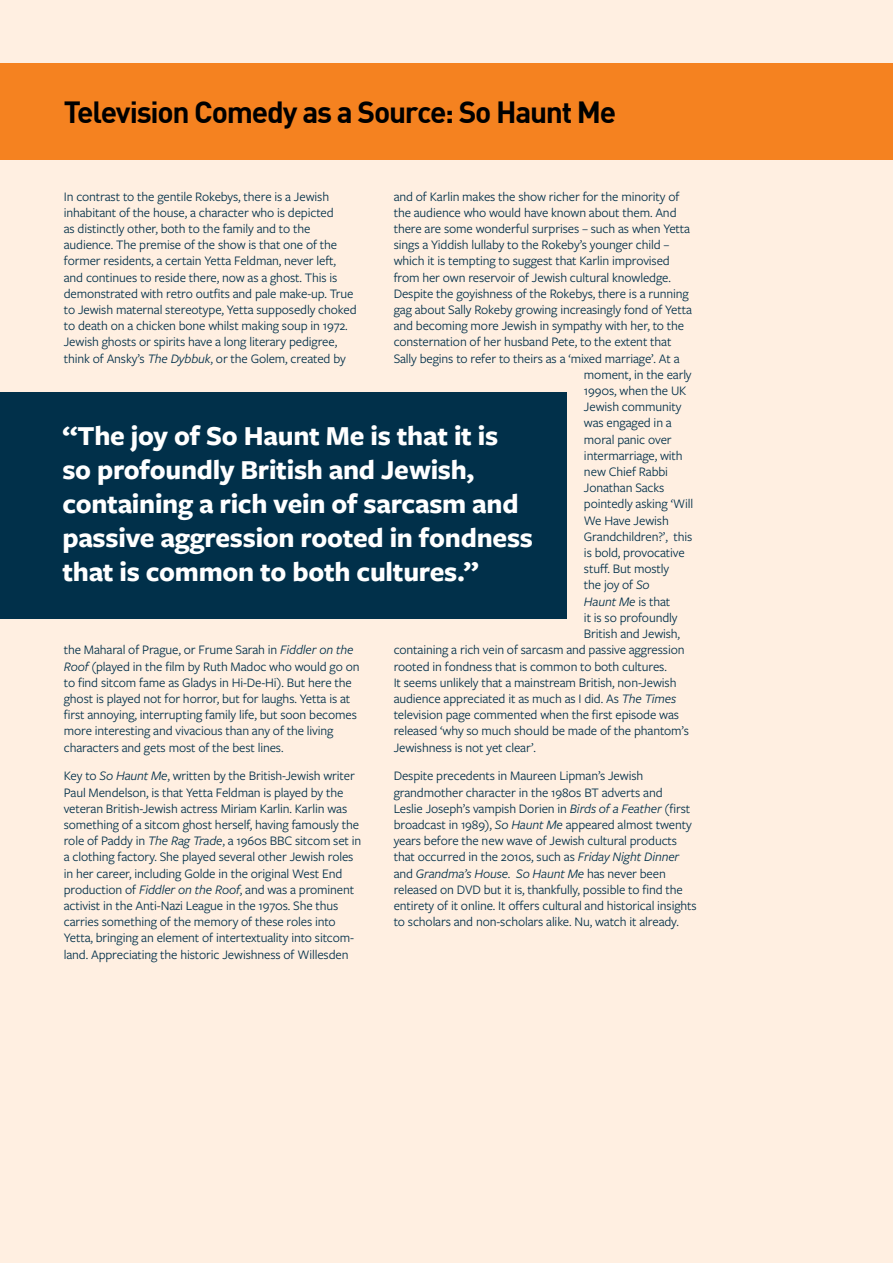
<style>
.page{position:relative;width:893px;height:1263px;background:#ffefe1}
.page>*{position:absolute;margin:0;border:0;box-sizing:border-box;transform-origin:0 0}
.t1{font:700 30px "DINOT";letter-spacing:-.045em;color:#000}
.t2{font:700 28.5px/34.2px "Freight Sans Pro";letter-spacing:-.01em;color:#fff}
.t3{font:13.5px/16.2px "Freight Sans Pro";letter-spacing:-.01em;color:#01304a}
.t4{font:italic 13.5px "Freight Sans Pro";letter-spacing:-.01em;color:#01304a}
.s1{font-style:italic}
.s2{font-style:normal}
</style>
<div class="page">
<div style="left:0;top:64px;width:893px;height:96px;background:#f58220"></div>
<div style="left:0;top:392px;width:567px;height:227px;background:#01304a"></div>
<h1 class="t1" style="left:64px;top:89px;width:554px">Television Comedy as a Source: So Haunt Me</h1>
<p class="t3" style="left:394px;top:188px;width:287px">and of Karlin makes the show richer for the minority of</p>
<p class="t3" style="left:394px;top:204px;width:284px">the audience who would have known about them. And</p>
<p class="t3" style="left:394px;top:220px;width:298px">there are some wonderful surprises – such as when Yetta</p>
<p class="t3" style="left:394px;top:236px;width:277px">sings a Yiddish lullaby to the Rokeby’s younger child –</p>
<p class="t3" style="left:394px;top:252px;width:278px">which it is tempting to suggest that Karlin improvised</p>
<p class="t3" style="left:394px;top:269px;width:279px">from her own reservoir of Jewish cultural knowledge.</p>
<p class="t3" style="left:394px;top:285px;width:297px">Despite the goyishness of the Rokebys, there is a running</p>
<p class="t3" style="left:394px;top:301px;width:300px">gag about Sally Rokeby growing increasingly fond of Yetta</p>
<p class="t3" style="left:394px;top:317px;width:292px">and becoming more Jewish in sympathy with her, to the</p>
<p class="t3" style="left:394px;top:333px;width:279px">consternation of her husband Pete, to the extent that</p>
<p class="t3" style="left:394px;top:350px;width:287px">Sally begins to refer to theirs as a ‘mixed marriage’. At a</p>
<p class="t3" style="left:584px;top:366px;width:109px">moment, in the early</p>
<p class="t3" style="left:584px;top:382px;width:104px">1990s, when the UK</p>
<p class="t3" style="left:584px;top:398px;width:99px">Jewish community</p>
<p class="t3" style="left:584px;top:414px;width:89px">was engaged in a</p>
<p class="t3" style="left:584px;top:431px;width:89px">moral panic over</p>
<p class="t3" style="left:584px;top:447px;width:100px">intermarriage, with</p>
<p class="t3" style="left:584px;top:463px;width:86px">new Chief Rabbi</p>
<p class="t3" style="left:584px;top:479px;width:82px">Jonathan Sacks</p>
<p class="t3" style="left:584px;top:495px;width:111px">pointedly asking ‘Will</p>
<p class="t3" style="left:584px;top:512px;width:86px">We Have Jewish</p>
<p class="t3" style="left:584px;top:528px;width:110px">Grandchildren?’, this</p>
<p class="t3" style="left:584px;top:544px;width:102px">is bold, provocative</p>
<p class="t3" style="left:584px;top:560px;width:87px">stuff. But mostly</p>
<p class="t3" style="left:584px;top:576px;width:67px">the joy of <span class="s1">So</span></p>
<p class="t4" style="left:584px;top:592px;width:88px">Haunt Me <span class="s2">is that</span></p>
<p class="t3" style="left:584px;top:609px;width:95px">it is so profoundly</p>
<p class="t3" style="left:584px;top:625px;width:98px">British and Jewish,</p>
<p class="t3" style="left:394px;top:641px;width:292px">containing a rich vein of sarcasm and passive aggression</p>
<p class="t3" style="left:394px;top:657px;width:275px">rooted in fondness that is common to both cultures.</p>
<p class="t3" style="left:394px;top:674px;width:284px">It seems unlikely that a mainstream British, non-Jewish</p>
<p class="t3" style="left:394px;top:690px;width:284px">audience appreciated it as much as I did. As <span class="s1">The Times</span></p>
<p class="t3" style="left:394px;top:706px;width:287px">television page commented when the first episode was</p>
<p class="t3" style="left:394px;top:722px;width:297px">released ‘why so much should be made of the phantom’s</p>
<p class="t3" style="left:394px;top:738px;width:144px">Jewishness is not yet clear’.</p>
<p class="t3" style="left:394px;top:767px;width:305px">Despite precedents in Maureen Lipman’s Jewish grandmother character in the 1980s BT adverts and<br>Leslie Joseph’s vampish Dorien in <span class="s1">Birds of a Feather</span> (first broadcast in 1989), <span class="s1">So Haunt Me</span> appeared almost twenty years before the new wave of Jewish cultural products that occurred in the 2010s, such as <span class="s1">Friday Night Dinner </span>and <span class="s1">Grandma’s House</span>. <span class="s1">So Haunt Me</span> has never been released on DVD but it is, thankfully, possible to find the entirety of it online. It offers cultural and historical insights to scholars and non-scholars alike. Nu, watch it already.</p>
<p class="t3" style="left:64px;top:188px;width:294px">In contrast to the gentile Rokebys, there is a Jewish inhabitant of the house, a character who is depicted<br>as distinctly other, both to the family and to the audience. The premise of the show is that one of the former residents, a certain Yetta Feldman, never left, and continues to reside there, now as a ghost. This is demonstrated with retro outfits and pale make-up. True to Jewish maternal stereotype, Yetta supposedly choked to death on a chicken bone whilst making soup in 1972.<br>Jewish ghosts or spirits have a long literary pedigree, think of Ansky’s <span class="s1">The Dybbuk</span>, or the Golem, created by</p>
<h2 class="t2" style="left:62px;top:417px;width:472px">“The joy of So Haunt Me is that it is so profoundly British and Jewish, containing a rich vein of sarcasm and passive aggression rooted in fondness that is common to both cultures.”</h2>
<p class="t3" style="left:64px;top:641px;width:297px">the Maharal of Prague, or Frume Sarah in <span class="s1">Fiddler on the Roof</span> (played in the film by Ruth Madoc who would go on to find sitcom fame as Gladys in Hi-De-Hi). But here the ghost is played not for horror, but for laughs. Yetta is at first annoying, interrupting family life, but soon becomes more interesting and vivacious than any of the living characters and gets most of the best lines.</p>
<p class="t3" style="left:64px;top:767px;width:299px">Key to <span class="s1">So Haunt Me</span>, written by the British-Jewish writer Paul Mendelson, is that Yetta Feldman is played by the veteran British-Jewish actress Miriam Karlin. Karlin was something of a sitcom ghost herself, having famously the role of Paddy in <span class="s1">The Rag Trade</span>, a 1960s BBC sitcom set in a clothing factory. She played several other Jewish roles in her career, including Golde in the original West End production of <span class="s1">Fiddler on the Roof</span>, and was a prominent activist in the Anti-Nazi League in the 1970s. She thus carries something of the memory of these roles into Yetta, bringing an element of intertextuality into sitcom&shy;land. Appreciating the historic Jewishness of Willesden</p>
</div>
